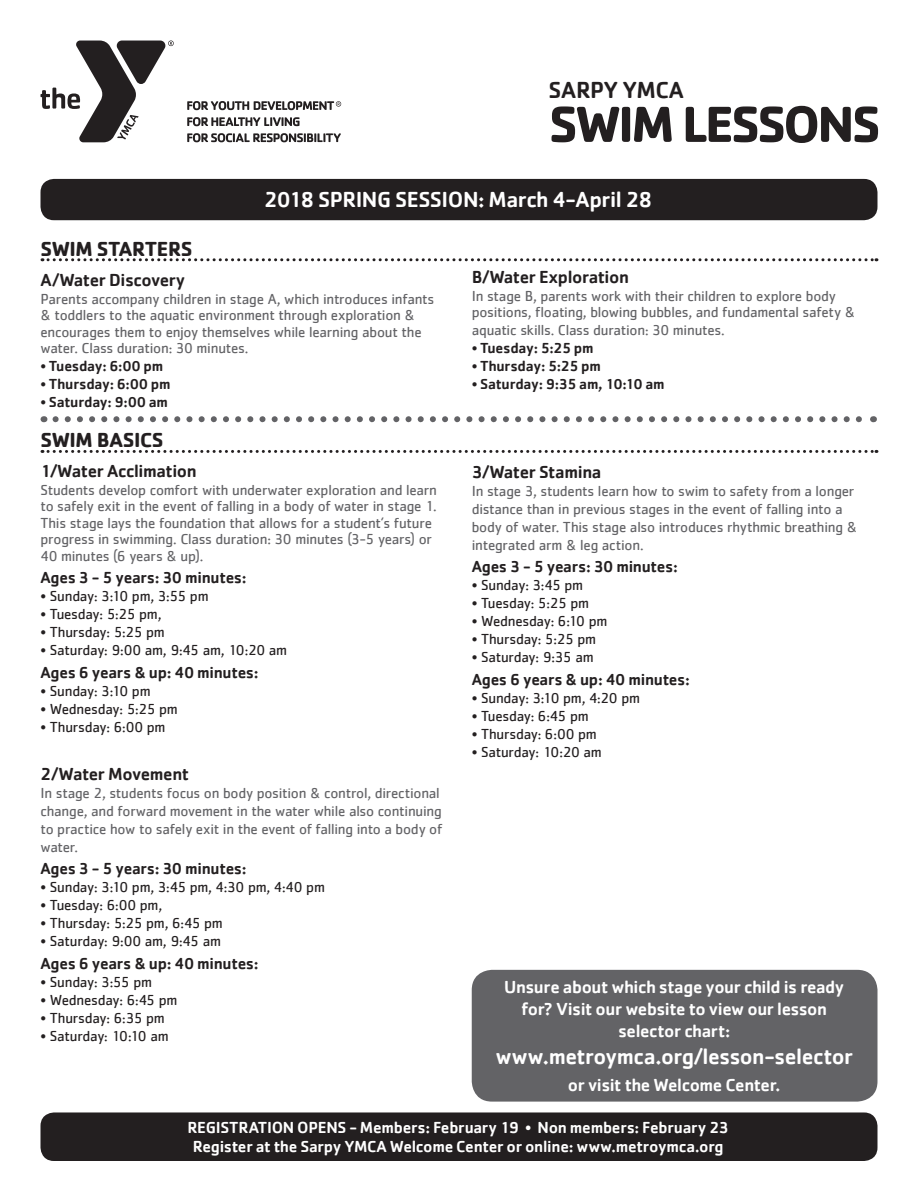
<style>
.page{position:relative;width:918px;height:1188px;background:#fff}
.page>*{position:absolute;margin:0;border:0;box-sizing:border-box;transform-origin:0 0}
.t1{font:700 52.5px "Cachet";letter-spacing:-.055em;color:#231f20}
.t2{font:500 24px "Cachet";letter-spacing:-.025em;color:#231f20}
.t3{font:500 22.5px "Cachet";letter-spacing:-.025em;color:#fff}
.t4{font:700 21px "Cachet";letter-spacing:-.02em;color:#231f20}
.t5{font:500 18px/21.6px "Cachet";letter-spacing:-.02em;color:#fff;text-align:center}
.t6{font:500 18px "Cachet";letter-spacing:-.025em;color:#231f20}
.t7{font:500 16.5px "Cachet";letter-spacing:-.02em;color:#231f20}
.t8{font:500 16.5px/19.8px "Cachet";letter-spacing:-.015em;color:#fff;text-align:center}
.t9{font:15px/16.5px "Cachet";letter-spacing:-.015em;color:#636366}
.t10{font:15px "Cachet";letter-spacing:-.015em;color:#231f20}
.t11{font:500 15px "Cachet";letter-spacing:-.015em;color:#231f20}
.s1{font-weight:400}
</style>
<div class="page">
<svg style="left:41px;top:40px;width:133px;height:102px"></svg>
<svg style="left:187px;top:117px;width:113px;height:9px"></svg>
<svg style="left:187px;top:133px;width:154px;height:9px"></svg>
<svg style="left:187px;top:101px;width:154px;height:9px"></svg>
<div style="left:40px;top:1112px;width:838px;height:49px;background:#231f20;border-radius:14px"></div>
<div style="left:40px;top:179px;width:838px;height:41px;background:#231f20;border-radius:14px"></div>
<svg style="left:42px;top:258px;width:835px;height:3px"></svg>
<div style="left:472px;top:970px;width:406px;height:132px;background:#636366;border-radius:20px"></div>
<svg style="left:56px;top:416px;width:806px;height:6px"></svg>
<svg style="left:42px;top:450px;width:835px;height:3px"></svg>
<h2 class="t2" style="left:549px;top:76px;width:137px">SARPY YMCA</h2>
<h1 class="t1" style="left:549px;top:90px;width:334px">SWIM LESSONS</h1>
<h3 class="t3" style="left:264px;top:186px;width:390px">2018 SPRING SESSION: March 4-April 28</h3>
<h3 class="t4" style="left:40px;top:235px;width:154px">SWIM STARTERS</h3>
<p class="t6" style="left:40px;top:268px;width:146px">A/Water Discovery</p>
<p class="t9" style="left:40px;top:290px;width:395px">Parents accompany children in stage A, which introduces infants &amp; toddlers to the aquatic environment through exploration &amp; encourages them to enjoy themselves while learning about the water. Class duration: 30 minutes.</p>
<p class="t11" style="left:40px;top:357px;width:124px"><span class="s1">•</span> Tuesday: 6:00 pm</p>
<p class="t11" style="left:40px;top:375px;width:132px"><span class="s1">•</span> Thursday: 6:00 pm</p>
<p class="t11" style="left:40px;top:393px;width:129px"><span class="s1">•</span> Saturday: 9:00 am</p>
<h3 class="t4" style="left:40px;top:426px;width:125px">SWIM BASICS</h3>
<p class="t6" style="left:40px;top:460px;width:158px">1/Water Acclimation</p>
<p class="t9" style="left:40px;top:481px;width:398px">Students develop comfort with underwater exploration and learn to safely exit in the event of falling in a body of water in stage 1.<br>This stage lays the foundation that allows for a student’s future progress in swimming. Class duration: 30 minutes (3-5 years) or 40 minutes (6 years &amp; up).</p>
<p class="t7" style="left:40px;top:568px;width:208px">Ages 3 - 5 years: 30 minutes:</p>
<p class="t10" style="left:40px;top:587px;width:170px">• Sunday: 3:10 pm, 3:55 pm</p>
<p class="t10" style="left:40px;top:605px;width:122px">• Tuesday: 5:25 pm,</p>
<p class="t10" style="left:40px;top:623px;width:126px">• Thursday: 5:25 pm</p>
<p class="t10" style="left:40px;top:641px;width:248px">• Saturday: 9:00 am, 9:45 am, 10:20 am</p>
<p class="t7" style="left:40px;top:662px;width:220px">Ages 6 years &amp; up: 40 minutes:</p>
<p class="t10" style="left:40px;top:682px;width:112px">• Sunday: 3:10 pm</p>
<p class="t10" style="left:40px;top:700px;width:139px">• Wednesday: 5:25 pm</p>
<p class="t10" style="left:40px;top:718px;width:127px">• Thursday: 6:00 pm</p>
<p class="t6" style="left:40px;top:763px;width:150px">2/Water Movement</p>
<p class="t9" style="left:40px;top:783px;width:403px;line-height:18px">In stage 2, students focus on body position &amp; control, directional change, and forward movement in the water while also continuing to practice how to safely exit in the event of falling into a body of water.</p>
<p class="t7" style="left:40px;top:859px;width:208px">Ages 3 - 5 years: 30 minutes:</p>
<p class="t10" style="left:40px;top:878px;width:286px">• Sunday: 3:10 pm, 3:45 pm, 4:30 pm, 4:40 pm</p>
<p class="t10" style="left:40px;top:896px;width:123px">• Tuesday: 6:00 pm,</p>
<p class="t10" style="left:40px;top:914px;width:184px">• Thursday: 5:25 pm, 6:45 pm</p>
<p class="t10" style="left:40px;top:932px;width:182px">• Saturday: 9:00 am, 9:45 am</p>
<p class="t7" style="left:40px;top:953px;width:220px">Ages 6 years &amp; up: 40 minutes:</p>
<p class="t10" style="left:40px;top:973px;width:113px">• Sunday: 3:55 pm</p>
<p class="t10" style="left:40px;top:991px;width:138px">• Wednesday: 6:45 pm</p>
<p class="t10" style="left:40px;top:1009px;width:126px">• Thursday: 6:35 pm</p>
<p class="t10" style="left:40px;top:1027px;width:130px">• Saturday: 10:10 am</p>
<p class="t6" style="left:472px;top:266px;width:159px">B/Water Exploration</p>
<p class="t9" style="left:472px;top:287px;width:385px">In stage B, parents work with their children to explore body positions, floating, blowing bubbles, and fundamental safety &amp;</p>
<p class="t9" style="left:472px;top:322px;width:255px">aquatic skills. Class duration: 30 minutes.</p>
<p class="t11" style="left:472px;top:339px;width:124px"><span class="s1">•</span> Tuesday: 5:25 pm</p>
<p class="t11" style="left:472px;top:357px;width:131px"><span class="s1">•</span> Thursday: 5:25 pm</p>
<p class="t11" style="left:472px;top:375px;width:194px"><span class="s1">•</span> Saturday: 9:35 am, 10:10 am</p>
<p class="t6" style="left:472px;top:461px;width:131px">3/Water Stamina</p>
<p class="t9" style="left:472px;top:481px;width:387px;line-height:18px">In stage 3, students learn how to swim to safety from a longer distance than in previous stages in the event of falling into a body of water. This stage also introduces rhythmic breathing &amp; integrated arm &amp; leg action.</p>
<p class="t7" style="left:472px;top:556px;width:208px">Ages 3 - 5 years: 30 minutes:</p>
<p class="t10" style="left:472px;top:576px;width:113px">• Sunday: 3:45 pm</p>
<p class="t10" style="left:472px;top:594px;width:119px">• Tuesday: 5:25 pm</p>
<p class="t10" style="left:472px;top:612px;width:137px">• Wednesday: 6:10 pm</p>
<p class="t10" style="left:472px;top:630px;width:126px">• Thursday: 5:25 pm</p>
<p class="t10" style="left:472px;top:648px;width:123px">• Saturday: 9:35 am</p>
<p class="t7" style="left:472px;top:669px;width:220px">Ages 6 years &amp; up: 40 minutes:</p>
<p class="t10" style="left:472px;top:689px;width:170px">• Sunday: 3:10 pm, 4:20 pm</p>
<p class="t10" style="left:472px;top:707px;width:118px">• Tuesday: 6:45 pm</p>
<p class="t10" style="left:472px;top:725px;width:127px">• Thursday: 6:00 pm</p>
<p class="t10" style="left:472px;top:743px;width:132px">• Saturday: 10:20 am</p>
<p class="t5" style="left:504px;top:976px;width:342px">Unsure about which stage your child is ready for? Visit our website to view our lesson selector chart:</p>
<h3 class="t3" style="left:496px;top:1042px;width:359px">www.metroymca.org/lesson-selector</h3>
<p class="t5" style="left:568px;top:1073px;width:214px">or visit the Welcome Center.</p>
<p class="t8" style="left:187px;top:1117px;width:543px">REGISTRATION OPENS - Members: February 19 <span class="s1">•</span> Non members: February 23<br>Register at the Sarpy YMCA Welcome Center or online: www.metroymca.org</p>
</div>
